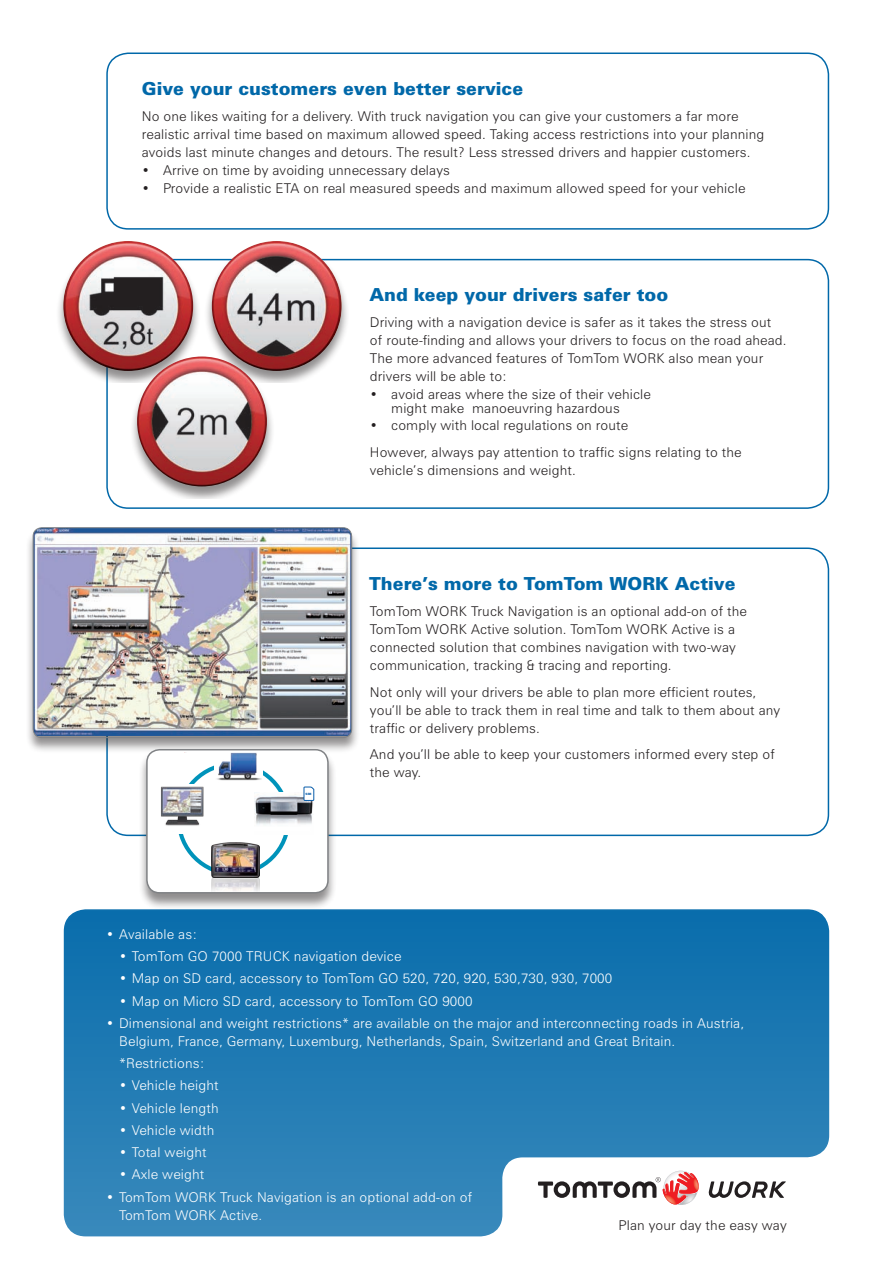
<style>
.page{position:relative;width:893px;height:1263px;background:#fff}
.page>*{position:absolute;margin:0;border:0;box-sizing:border-box;transform-origin:0 0}
.t1{font:900 18px "Zurich BT";color:#0068a9}
.t2{font:300 13.5px/18px "Zurich BT";letter-spacing:.01em;color:#231f20}
.t3{font:300 13.5px/18px "Zurich BT";letter-spacing:.01em;color:#fff}
.t4{font:900 3px "Zurich BT";color:#095daa}
</style>
<div class="page">
<div style="left:106px;top:259px;width:723px;height:250px;border:2px solid #0068a9;border-radius:21px"></div>
<svg style="left:63px;top:909px;width:767px;height:328px;background:#3184b9"></svg>
<div style="left:106px;top:53px;width:723px;height:177px;border:2px solid #0068a9;border-radius:21px"></div>
<svg style="left:538px;top:1171px;width:161px;height:34px"></svg>
<svg style="left:708px;top:1181px;width:78px;height:17px"></svg>
<div style="left:55px;top:241px;width:146px;height:141px;background:#231f20;opacity:.5"></div>
<img style="left:63px;top:241px;width:130px;height:130px;border-radius:65px">
<div style="left:203px;top:241px;width:146px;height:141px;background:#231f20;opacity:.5"></div>
<img style="left:212px;top:241px;width:130px;height:130px;border-radius:65px">
<div style="left:129px;top:356px;width:145px;height:142px;background:#231f20;opacity:.5"></div>
<img style="left:137px;top:356px;width:130px;height:130px;border-radius:65px">
<div style="left:25px;top:528px;width:335px;height:227px;background:#231f20;opacity:.5"></div>
<img style="left:33px;top:528px;width:319px;height:208px">
<div style="left:33px;top:527px;width:319px;height:211px;border:1px solid #808285;border-radius:9px"></div>
<div style="left:138px;top:749px;width:199px;height:161px;background:#231f20;opacity:.5"></div>
<div style="left:147px;top:750px;width:181px;height:143px;background:#fff;border-radius:13px"></div>
<div style="left:146px;top:749px;width:183px;height:144px;border:2px solid #808285;border-radius:13px"></div>
<img style="left:254px;top:794px;width:59px;height:31px">
<svg style="left:303px;top:786px;width:12px;height:15px"></svg>
<img style="left:211px;top:843px;width:48px;height:48px">
<img style="left:161px;top:782px;width:43px;height:44px">
<img style="left:217px;top:753px;width:45px;height:28px">
<h1 class="t1" style="left:142px;top:77px;width:383px">Give your customers even better service</h1>
<p class="t2" style="left:142px;top:107px;width:624px">No one likes waiting for a delivery. With truck navigation you can give your customers a far more realistic arrival time based on maximum allowed speed. Taking access restrictions into your planning avoids last minute changes and detours. The result? Less stressed drivers and happier customers.</p>
<p class="t2" style="left:142px;top:161px;width:310px">• Arrive on time by avoiding unnecessary delays</p>
<p class="t2" style="left:142px;top:179px;width:605px">• Provide a realistic ETA on real measured speeds and maximum allowed speed for your vehicle</p>
<h1 class="t1" style="left:369px;top:284px;width:300px">And keep your drivers safer too</h1>
<p class="t2" style="left:370px;top:314px;width:418px">Driving with a navigation device is safer as it takes the stress out of route-finding and allows your drivers to focus on the road ahead.<br>The more advanced features of TomTom WORK also mean your drivers will be able to:</p>
<p class="t2" style="left:391px;top:387px;width:261px;line-height:13.5px;text-indent:-21px">• avoid areas where the size of their vehicle might make manoeuvring hazardous</p>
<p class="t2" style="left:370px;top:412px;width:373px;line-height:26.5px">• comply with local regulations on route<br>However, always pay attention to traffic signs relating to the</p>
<p class="t2" style="left:370px;top:461px;width:207px">vehicle’s dimensions and weight.</p>
<p class="t4" style="left:306px;top:792px;width:8px">SIM</p>
<h1 class="t1" style="left:369px;top:572px;width:368px">There’s more to TomTom WORK Active</h1>
<p class="t2" style="left:370px;top:602px;width:379px">TomTom WORK Truck Navigation is an optional add-on of the TomTom WORK Active solution. TomTom WORK Active is a connected solution that combines navigation with two-way communication, tracking &amp; tracing and reporting.</p>
<p class="t2" style="left:370px;top:683px;width:412px">Not only will your drivers be able to plan more efficient routes, you’ll be able to track them in real time and talk to them about any traffic or delivery problems.</p>
<p class="t2" style="left:370px;top:745px;width:406px">And you’ll be able to keep your customers informed every step of the way.</p>
<p class="t3" style="left:106px;top:925px;width:92px">• Available as:</p>
<p class="t3" style="left:119px;top:947px;width:284px">• TomTom GO 7000 TRUCK navigation device</p>
<p class="t3" style="left:119px;top:969px;width:495px">• Map on SD card, accessory to TomTom GO 520, 720, 920, 530,730, 930, 7000</p>
<p class="t3" style="left:119px;top:992px;width:355px">• Map on Micro SD card, accessory to TomTom GO 9000</p>
<p class="t3" style="left:119px;top:1014px;width:627px;text-indent:-13px">• Dimensional and weight restrictions* are available on the major and interconnecting roads in Austria,<br>Belgium, France, Germany, Luxemburg, Netherlands, Spain, Switzerland and Great Britain.</p>
<p class="t3" style="left:119px;top:1054px;width:87px">*Restrictions:</p>
<p class="t3" style="left:119px;top:1076px;width:101px">• Vehicle height</p>
<p class="t3" style="left:119px;top:1099px;width:101px">• Vehicle length</p>
<p class="t3" style="left:119px;top:1121px;width:97px">• Vehicle width</p>
<p class="t3" style="left:119px;top:1143px;width:89px">• Total weight</p>
<p class="t3" style="left:119px;top:1165px;width:87px">• Axle weight</p>
<p class="t3" style="left:119px;top:1188px;width:355px;text-indent:-13px">• TomTom WORK Truck Navigation is an optional add-on of<br>TomTom WORK Active.</p>
<p class="t2" style="left:618px;top:1216px;width:170px">Plan your day the easy way</p>
</div>
